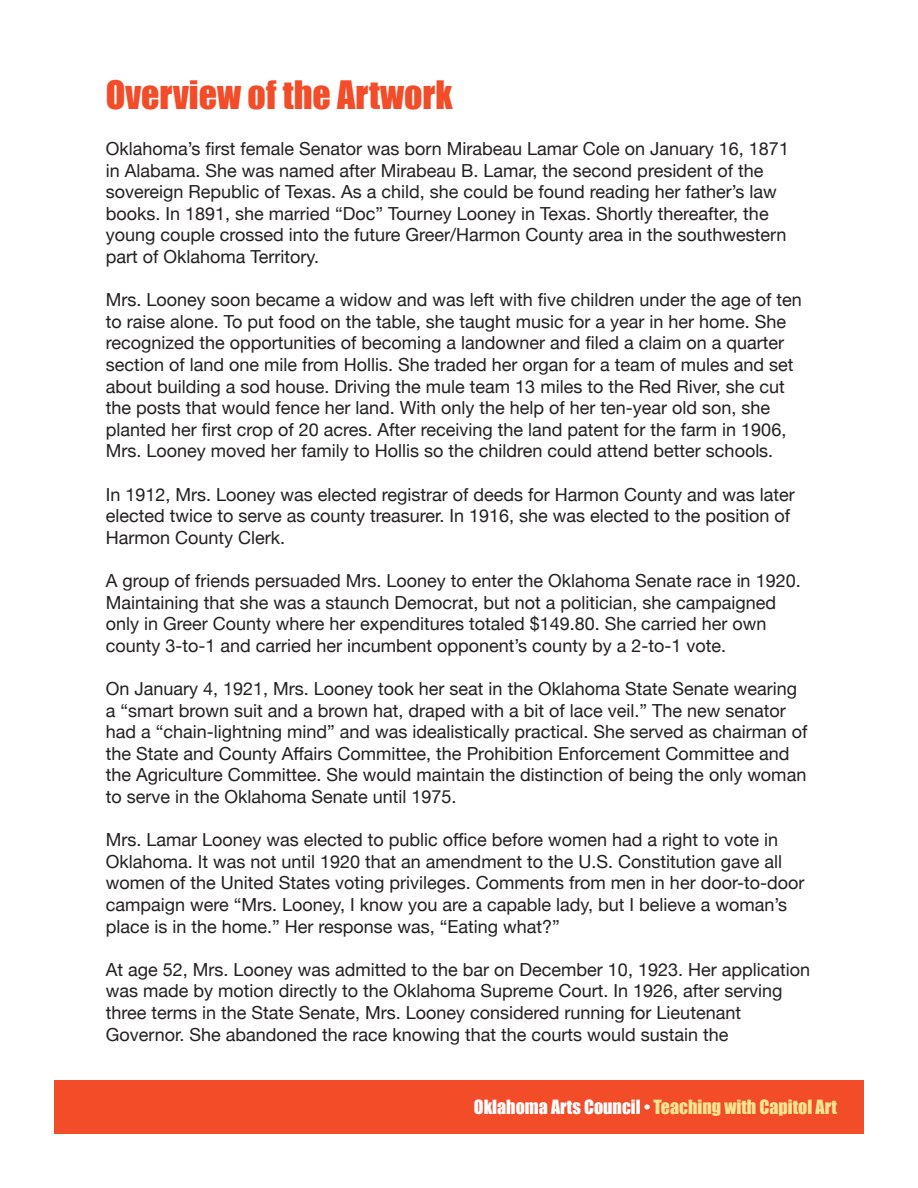
<style>
.page{position:relative;width:918px;height:1188px;background:#fff}
.page>*{position:absolute;margin:0;border:0;box-sizing:border-box;transform-origin:0 0}
.activities{font:36px "Impact";color:#f24c29}
.Normal__Web{font:18px/21.6px "Helvetica Neue";color:#231f20}
.t1{font:18px "Impact";color:#fbe592}
.s1{color:#fff}
</style>
<div class="page">
<div style="left:54px;top:1080px;width:810px;height:54px;background:#f24c29"></div>
<p class="activities" style="left:106px;top:67px;width:348px">Overview of the Artwork</p>
<p class="Normal__Web" style="left:106px;top:137px;width:685px">Oklahoma’s first female Senator was born Mirabeau Lamar Cole on January 16, 1871 in Alabama. She was named after Mirabeau B. Lamar, the second president of the sovereign Republic of Texas. As a child, she could be found reading her father’s law books. In 1891, she married “Doc” Tourney Looney in Texas. Shortly thereafter, the young couple crossed into the future Greer/Harmon County area in the southwestern part of Oklahoma Territory.</p>
<p class="Normal__Web" style="left:106px;top:288px;width:698px">Mrs. Looney soon became a widow and was left with five children under the age of ten to raise alone. To put food on the table, she taught music for a year in her home. She recognized the opportunities of becoming a landowner and filed a claim on a quarter section of land one mile from Hollis. She traded her organ for a team of mules and set about building a sod house. Driving the mule team 13 miles to the Red River, she cut the posts that would fence her land. With only the help of her ten-year old son, she planted her first crop of 20 acres. After receiving the land patent for the farm in 1906, Mrs. Looney moved her family to Hollis so the children could attend better schools.</p>
<p class="Normal__Web" style="left:106px;top:482px;width:691px">In 1912, Mrs. Looney was elected registrar of deeds for Harmon County and was later elected twice to serve as county treasurer. In 1916, she was elected to the position of<br>Harmon County Clerk.</p>
<p class="Normal__Web" style="left:106px;top:569px;width:696px">A group of friends persuaded Mrs. Looney to enter the Oklahoma Senate race in 1920.<br>Maintaining that she was a staunch Democrat, but not a politician, she campaigned only in Greer County where her expenditures totaled $149.80. She carried her own county 3-to-1 and carried her incumbent opponent’s county by a 2-to-1 vote.</p>
<p class="Normal__Web" style="left:106px;top:677px;width:703px">On January 4, 1921, Mrs. Looney took her seat in the Oklahoma State Senate wearing a “smart brown suit and a brown hat, draped with a bit of lace veil.” The new senator had a “chain-lightning mind” and was idealistically practical. She served as chairman of the State and County Affairs Committee, the Prohibition Enforcement Committee and the Agriculture Committee. She would maintain the distinction of being the only woman to serve in the Oklahoma Senate until 1975.</p>
<p class="Normal__Web" style="left:106px;top:828px;width:700px">Mrs. Lamar Looney was elected to public office before women had a right to vote in Oklahoma. It was not until 1920 that an amendment to the U.S. Constitution gave all women of the United States voting privileges. Comments from men in her door-to-door campaign were “Mrs. Looney, I know you are a capable lady, but I believe a woman’s place is in the home.” Her response was, “Eating what?”</p>
<p class="Normal__Web" style="left:106px;top:957px;width:706px">At age 52, Mrs. Looney was admitted to the bar on December 10, 1923. Her application was made by motion directly to the Oklahoma Supreme Court. In 1926, after serving three terms in the State Senate, Mrs. Looney considered running for Lieutenant Governor. She abandoned the race knowing that the courts would sustain the</p>
<p class="t1" style="left:474px;top:1093px;width:365px"><span class="s1">Oklahoma Arts Council •</span> Teaching with Capitol Art</p>
</div>
